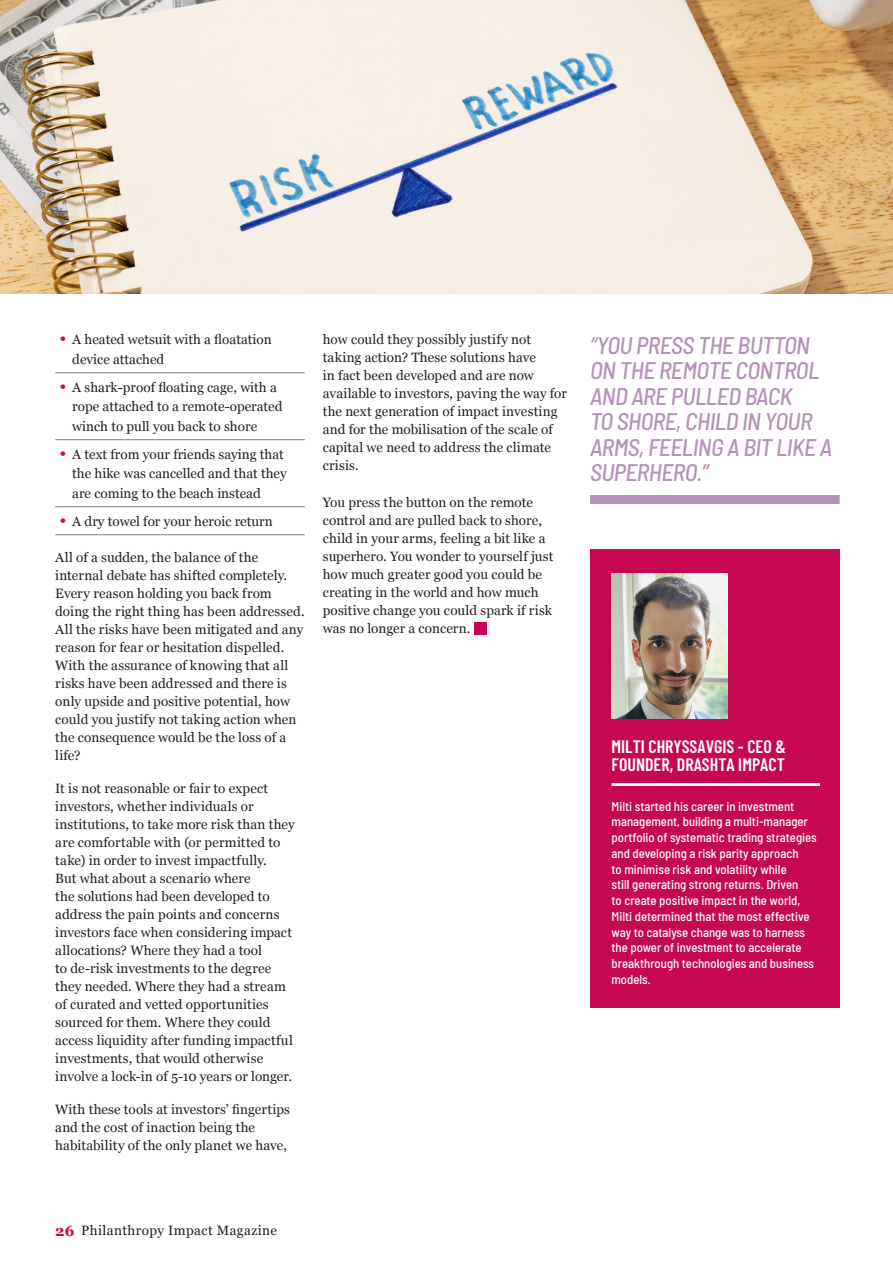
<style>
.page{position:relative;width:893px;height:1263px;background:#fff}
.page>*{position:absolute;margin:0;border:0;box-sizing:border-box;transform-origin:0 0}
.Quote_large{font:italic 500 semi-condensed 24px/25.5px "Barlow";letter-spacing:-.02em;color:#b592b9}
.author_in_block{font:600 18px/18px "Barlow Condensed";color:#fff}
.Body_Text{font:13.5px/18px "Georgia";color:#231f20}
.Body_Text-2{font:13.5px "Georgia";letter-spacing:.03em;color:#231f20}
.Paragraph___tab{font:500 semi-condensed 12.75px/15.8px "Barlow";color:#fff}
.s1{font-size:18px;color:#c60751}
.s2{font-weight:700;font-size:15px;color:#c60751}
</style>
<div class="page">
<img style="left:0;top:0;width:893px;height:293px">
<div style="left:590px;top:495px;width:250px;height:9px;background:#b592b9"></div>
<hr style="left:55px;top:372px;width:250px;height:1px;background:#7c7c7c">
<hr style="left:55px;top:439px;width:250px;height:1px;background:#7c7c7c">
<hr style="left:55px;top:506px;width:250px;height:1px;background:#7c7c7c">
<hr style="left:55px;top:534px;width:250px;height:1px;background:#7c7c7c">
<div style="left:474px;top:622px;width:12px;height:13px;background:#c60751"></div>
<div style="left:590px;top:549px;width:250px;height:458px;background:#c60751"></div>
<hr style="left:611px;top:783px;width:209px;height:3px;background:#fff">
<img style="left:611px;top:573px;width:116px;height:145px">
<p class="Body_Text" style="left:72px;top:329px;width:201px;line-height:19.5px;text-indent:-13px"><span class="s1">•</span> A heated wetsuit with a floatation device attached</p>
<p class="Body_Text" style="left:72px;top:377px;width:212px;line-height:19.5px;text-indent:-13px"><span class="s1">•</span> A shark-proof floating cage, with a rope attached to a remote-operated winch to pull you back to shore</p>
<p class="Body_Text" style="left:72px;top:444px;width:216px;line-height:19.5px;text-indent:-13px"><span class="s1">•</span> A text from your friends saying that the hike was cancelled and that they are coming to the beach instead</p>
<p class="Body_Text" style="left:60px;top:512px;width:215px"><span class="s1">•</span> A dry towel for your heroic return</p>
<p class="Body_Text" style="left:55px;top:548px;width:251px">All of a sudden, the balance of the internal debate has shifted completely.<br>Every reason holding you back from doing the right thing has been addressed.<br>All the risks have been mitigated and any reason for fear or hesitation dispelled.<br>With the assurance of knowing that all risks have been addressed and there is only upside and positive potential, how could you justify not taking action when the consequence would be the loss of a life?</p>
<p class="Body_Text" style="left:55px;top:779px;width:241px">It is not reasonable or fair to expect investors, whether individuals or institutions, to take more risk than they are comfortable with (or permitted to take) in order to invest impactfully.<br>But what about a scenario where<br>the solutions had been developed to address the pain points and concerns investors face when considering impact allocations? Where they had a tool<br>to de-risk investments to the degree they needed. Where they had a stream of curated and vetted opportunities sourced for them. Where they could access liquidity after funding impactful investments, that would otherwise involve a lock-in of 5-10 years or longer.</p>
<p class="Body_Text" style="left:55px;top:1100px;width:236px">With these tools at investors’ fingertips and the cost of inaction being the habitability of the only planet we have,</p>
<p class="Body_Text" style="left:323px;top:330px;width:246px">how could they possibly justify not taking action? These solutions have<br>in fact been developed and are now available to investors, paving the way for the next generation of impact investing and for the mobilisation of the scale of capital we need to address the climate crisis.</p>
<p class="Body_Text" style="left:323px;top:493px;width:232px">You press the button on the remote control and are pulled back to shore, child in your arms, feeling a bit like a superhero. You wonder to yourself just how much greater good you could be creating in the world and how much positive change you could spark if risk was no longer a concern.</p>
<p class="Quote_large" style="left:590px;top:331px;width:244px">“YOU PRESS THE BUTTON<br>ON THE REMOTE CONTROL<br>AND ARE PULLED BACK<br>TO SHORE, CHILD IN YOUR<br>ARMS, FEELING A BIT LIKE A<br>SUPERHERO.”</p>
<p class="author_in_block" style="left:611px;top:737px;width:176px">MILTI CHRYSSAVGIS - CEO &amp;<br>FOUNDER, DRASHTA IMPACT</p>
<p class="Paragraph___tab" style="left:611px;top:797px;width:207px">Milti started his career in investment management, building a multi-manager portfolio of systematic trading strategies and developing a risk parity approach<br>to minimise risk and volatility while<br>still generating strong returns. Driven<br>to create positive impact in the world, Milti determined that the most effective way to catalyse change was to harness the power of investment to accelerate breakthrough technologies and business models.</p>
<p class="Body_Text-2" style="left:55px;top:1221px;width:223px"><span class="s2">26</span> Philanthropy Impact Magazine</p>
</div>
